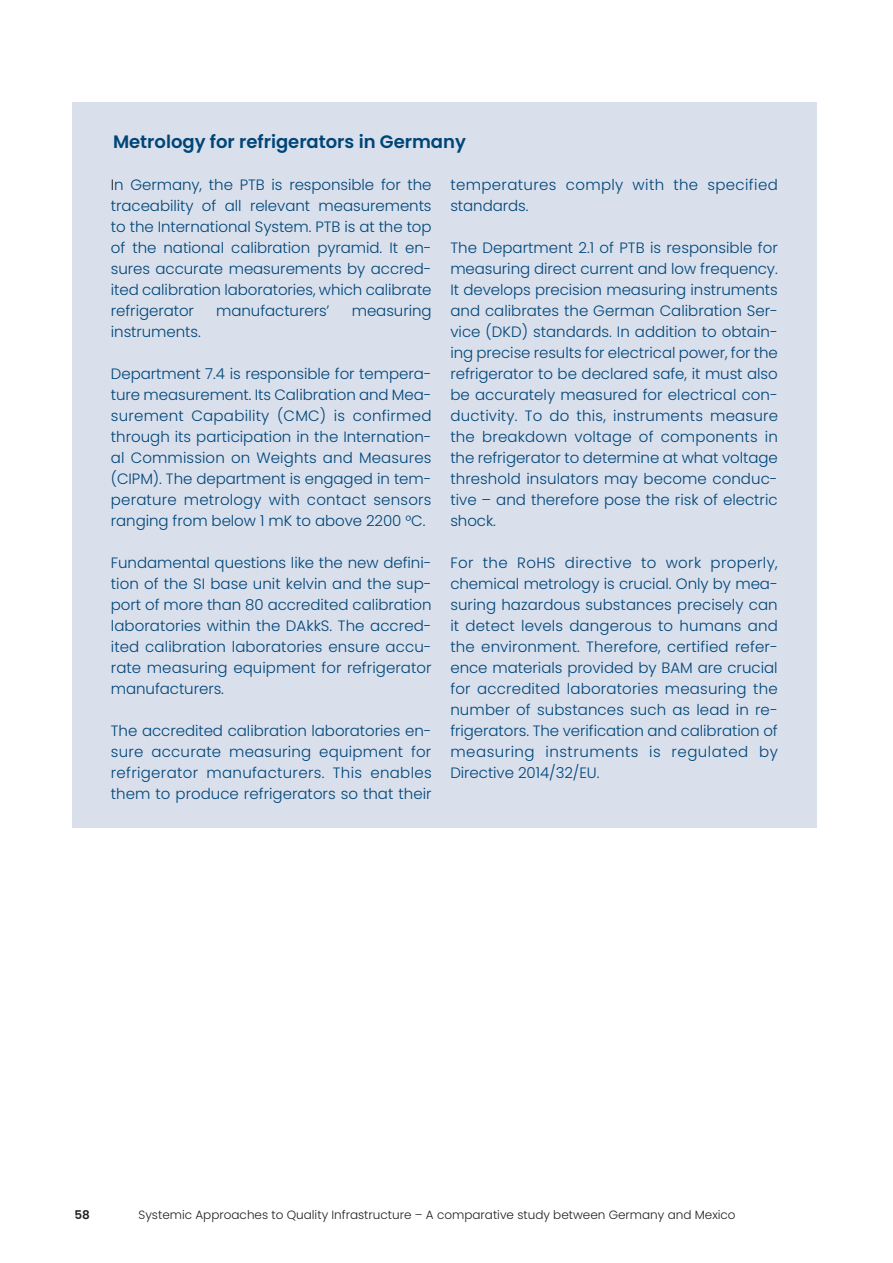
<style>
.page{position:relative;width:893px;height:1263px;background:#fff}
.page>*{position:absolute;margin:0;border:0;box-sizing:border-box;transform-origin:0 0}
.t1{font:600 18px "Poppins";color:#004578}
.t2{font:300 15px/21px "Poppins";color:#004578;text-align:justify}
.t3{font:300 15px/21px "Poppins";letter-spacing:.025em;color:#004578}
.t4{font:300 12px "Poppins";color:#231f20}
.t5{font:600 12px "Poppins";color:#231f20}
.s1{color:#231f20}
</style>
<div class="page">
<div style="left:72px;top:102px;width:744px;height:726px;background:#d9e0ec"></div>
<p class="t1" style="left:113px;top:131px;width:354px">Metrology for refrigerators in Germany</p>
<p class="t2" style="left:111px;top:174px;width:322px"><span class="s1">I</span>n Germany, the PTB is responsible for the traceability of all relevant measurements to the International System. PTB is at the top of the national calibration pyramid. It en&shy;sures accurate measurements by accred&shy;ited calibration laboratories, which calibrate refrigerator</p>
<p class="t2" style="left:216px;top:300px;width:115px">manufacturers’</p>
<p class="t2" style="left:352px;top:300px;width:81px">measuring</p>
<p class="t2" style="left:111px;top:321px;width:91px">instruments.</p>
<p class="t2" style="left:111px;top:363px;width:322px">Department 7.4 is responsible for tempera&shy;ture measurement. Its Calibration and Mea&shy;surement Capability (CMC) is confirmed through its participation in the Internation&shy;al Commission on Weights and Measures (CIPM). The department is engaged in tem&shy;perature metrology with contact sensors ranging from below 1 mK to above 2200 °C.</p>
<p class="t2" style="left:111px;top:552px;width:322px">Fundamental questions like the new defini&shy;tion of the SI base unit kelvin and the sup&shy;port of more than 80 accredited calibration laboratories within the DAkkS. The accred&shy;ited calibration laboratories ensure accu&shy;rate measuring equipment for refrigerator manufacturers.</p>
<p class="t2" style="left:111px;top:720px;width:322px">The accredited calibration laboratories en&shy;sure accurate measuring equipment for refrigerator manufacturers. This enables them to produce refrigerators so that their</p>
<p class="t3" style="left:450px;top:174px;width:329px">temperatures comply with the specified standards.</p>
<p class="t2" style="left:450px;top:237px;width:329px">The Department 2.1 of PTB is responsible for measuring direct current and low frequency.<br>It develops precision measuring instruments and calibrates the German Calibration Ser&shy;vice (DKD) standards. In addition to obtain&shy;ing precise results for electrical power, for the refrigerator to be declared safe, it must also be accurately measured for electrical con&shy;ductivity. To do this, instruments measure the breakdown voltage of components in the refrigerator to determine at what voltage threshold insulators may become conduc&shy;tive – and therefore pose the risk of electric shock.</p>
<p class="t2" style="left:450px;top:552px;width:329px">For the RoHS directive to work properly, chemical metrology is crucial. Only by mea&shy;suring hazardous substances precisely can it detect levels dangerous to humans and the environment. Therefore, certified refer&shy;ence materials provided by BAM are crucial for accredited laboratories measuring the number of substances such as lead in re&shy;frigerators. The verification and calibration of measuring instruments is regulated by Directive 2014/32/EU.</p>
<p class="t5" style="left:74px;top:1208px;width:17px">58</p>
<p class="t4" style="left:139px;top:1208px;width:599px">Systemic Approaches to Quality Infrastructure – A comparative study between Germany and Mexico</p>
</div>
